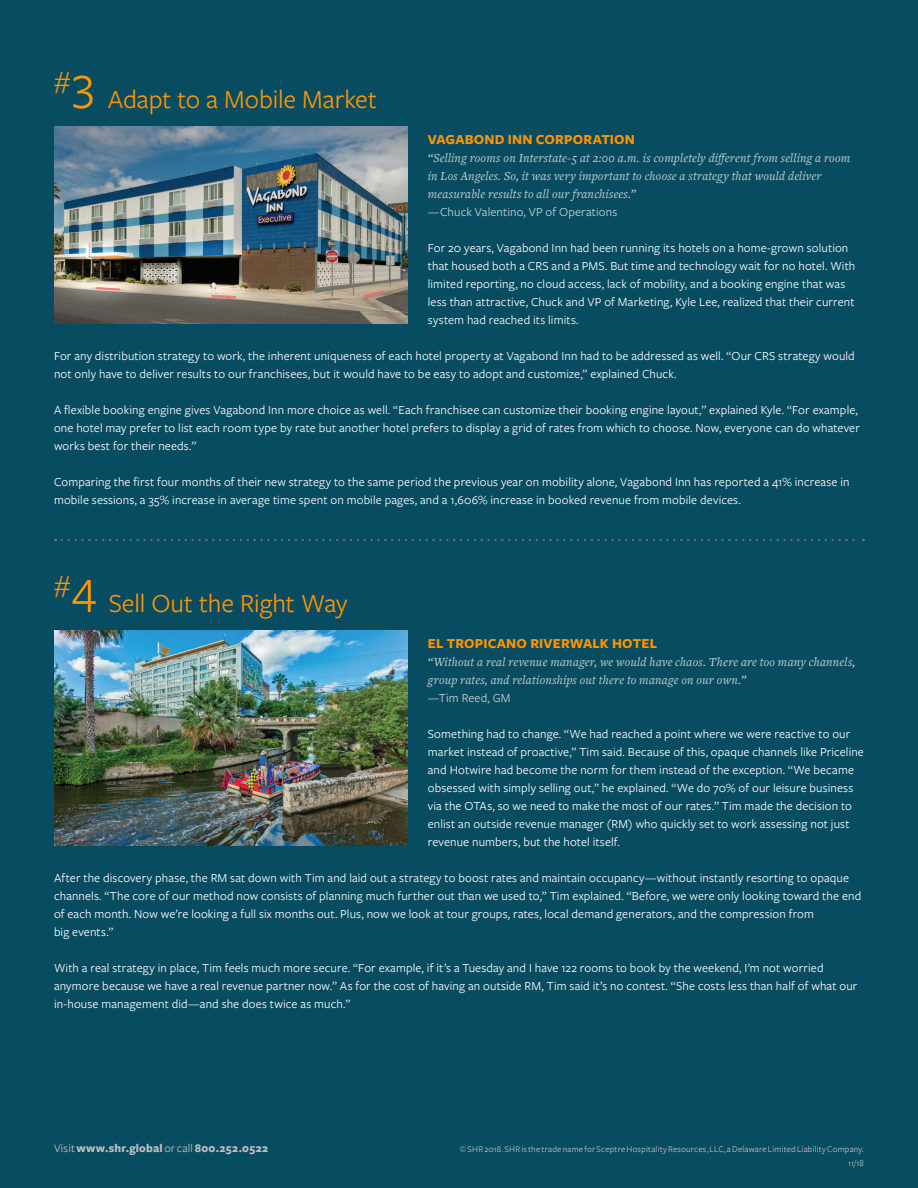
<style>
.page{position:relative;width:918px;height:1188px;background:#084c61}
.page>*{position:absolute;margin:0;border:0;box-sizing:border-box;transform-origin:0 0}
.Strategy{font:27px "Freight Sans Pro";letter-spacing:-.005em;color:#ff9500}
.Subhead{font:700 14.25px "Freight Sans Pro";letter-spacing:.015em;color:#ff9500}
.copy{font:12.75px/18px "Freight Sans Pro";letter-spacing:.01em;color:#fff}
.t1{font:italic 12.75px/18px "Freight Text Pro";letter-spacing:.01em;color:#c8d3d5}
.copy-2{font:12.75px "Freight Sans Pro";letter-spacing:.01em;color:#c8d3d5}
.t2{font:700 12px "Freight Sans";letter-spacing:.025em;color:#c1c1c2}
.t3{font:9px/13.5px "Freight Sans";letter-spacing:.025em;color:#c1c1c2;text-align:right}
.s1{font-size:51px}
.s2{font-weight:400}
</style>
<div class="page">
<svg style="left:62px;top:539px;width:802px;height:2px"></svg>
<img style="left:54px;top:126px;width:354px;height:198px">
<img style="left:54px;top:630px;width:354px;height:216px">
<p class="Strategy" style="left:54px;top:81px;width:324px"><sup>#</sup><span class="s1">3</span> Adapt to a Mobile Market</p>
<p class="Subhead" style="left:428px;top:130px;width:209px">VAGABOND INN CORPORATION</p>
<p class="t1" style="left:428px;top:148px;width:424px">“Selling rooms on Interstate-5 at 2:00 a.m. is completely different from selling a room in Los Angeles. So, it was very important to choose a strategy that would deliver measurable results to all our franchisees.”</p>
<p class="copy-2" style="left:428px;top:203px;width:191px">—Chuck Valentino, VP of Operations</p>
<p class="copy" style="left:428px;top:238px;width:429px">For 20 years, Vagabond Inn had been running its hotels on a home-grown solution that housed both a CRS and a PMS. But time and technology wait for no hotel. With limited reporting, no cloud access, lack of mobility, and a booking engine that was less than attractive, Chuck and VP of Marketing, Kyle Lee, realized that their current system had reached its limits.</p>
<p class="copy" style="left:54px;top:346px;width:802px">For any distribution strategy to work, the inherent uniqueness of each hotel property at Vagabond Inn had to be addressed as well. “Our CRS strategy would not only have to deliver results to our franchisees, but it would have to be easy to adopt and customize,” explained Chuck.</p>
<p class="copy" style="left:54px;top:400px;width:807px">A flexible booking engine gives Vagabond Inn more choice as well. “Each franchisee can customize their booking engine layout,” explained Kyle. “For example, one hotel may prefer to list each room type by rate but another hotel prefers to display a grid of rates from which to choose. Now, everyone can do whatever works best for their needs.”</p>
<p class="copy" style="left:54px;top:472px;width:797px">Comparing the first four months of their new strategy to the same period the previous year on mobility alone, Vagabond Inn has reported a 41% increase in mobile sessions, a 35% increase in average time spent on mobile pages, and a 1,606% increase in booked revenue from mobile devices.</p>
<p class="Strategy" style="left:54px;top:585px;width:295px"><sup>#</sup><span class="s1">4</span> Sell Out the Right Way</p>
<p class="Subhead" style="left:428px;top:634px;width:231px">EL TROPICANO RIVERWALK HOTEL</p>
<p class="t1" style="left:428px;top:652px;width:429px">“Without a real revenue manager, we would have chaos. There are too many channels, group rates, and relationships out there to manage on our own.”</p>
<p class="copy-2" style="left:428px;top:689px;width:84px">—Tim Reed, GM</p>
<p class="copy" style="left:428px;top:724px;width:438px">Something had to change. “We had reached a point where we were reactive to our market instead of proactive,” Tim said. Because of this, opaque channels like Priceline and Hotwire had become the norm for them instead of the exception. “We became obsessed with simply selling out,” he explained. “We do 70% of our leisure business via the OTAs, so we need to make the most of our rates.” Tim made the decision to enlist an outside revenue manager (RM) who quickly set to work assessing not just revenue numbers, but the hotel itself.</p>
<p class="copy" style="left:54px;top:868px;width:809px">After the discovery phase, the RM sat down with Tim and laid out a strategy to boost rates and maintain occupancy—without instantly resorting to opaque channels. “The core of our method now consists of planning much further out than we used to,” Tim explained. “Before, we were only looking toward the end of each month. Now we’re looking a full six months out. Plus, now we look at tour groups, rates, local demand generators, and the compression from<br>big events.”</p>
<p class="copy" style="left:54px;top:958px;width:805px">With a real strategy in place, Tim feels much more secure. “For example, if it’s a Tuesday and I have 122 rooms to book by the weekend, I’m not worried anymore because we have a real revenue partner now.” As for the cost of having an outside RM, Tim said it’s no contest. “She costs less than half of what our in-house management did—and she does twice as much.”</p>
<p class="t2" style="left:54px;top:1142px;width:216px"><span class="s2">Visit</span> www.shr.global <span class="s2">or call</span> 800.252.0522</p>
<p class="t3" style="left:460px;top:1143px;width:406px">© SHR 2018. SHR is the trade name for Sceptre Hospitality Resources, LLC, a Delaware Limited Liability Company.<br>11/18</p>
</div>
